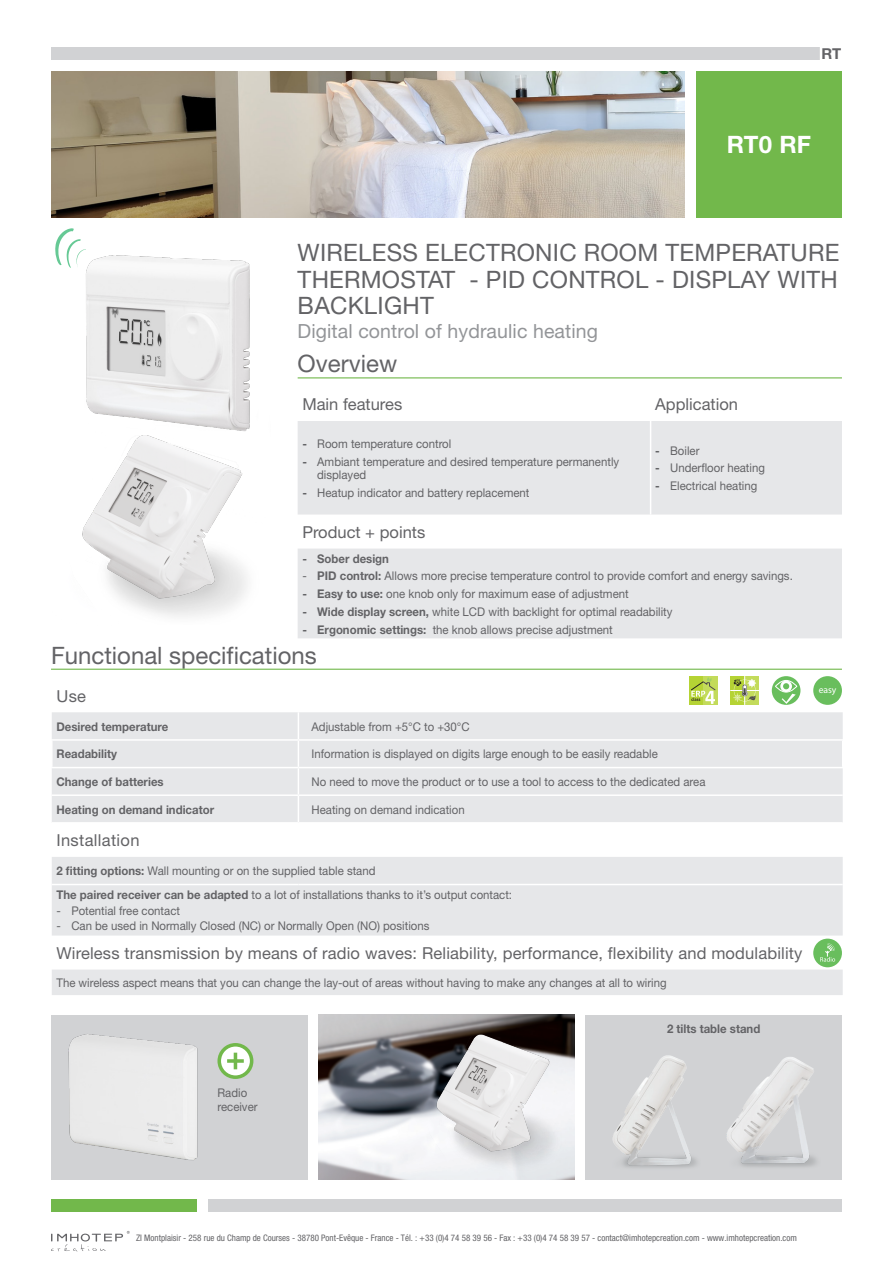
<style>
.page{position:relative;width:893px;height:1263px;background:#fff}
.page>*{position:absolute;margin:0;border:0;box-sizing:border-box;transform-origin:0 0}
.t1{font:24px/26.4px "Helvetica Neue";letter-spacing:.01em;color:#636366;text-align:justify}
.t2{font:700 24px "Helvetica Neue";color:#fff}
.t3{font:19.5px "Helvetica Neue";letter-spacing:.005em;color:#939598}
.t4{font:16.5px "Helvetica Neue";letter-spacing:.01em;color:#636366}
.t5{font:700 15px "Helvetica Neue";color:#636366}
.t6{font:12px/13.5px "Helvetica Neue";color:#636366;scale:.95 1}
.t7{font:700 12px "Helvetica Neue";color:#636366;scale:.95 1}
.t8{font:9.6px "Myriad Pro";color:#fff}
.t9{font:condensed 9px "Helvetica Neue";color:#636366}
.s1{font-weight:700}
</style>
<div class="page">
<div style="left:696px;top:71px;width:146px;height:146px;background:#72b84b"></div>
<div style="left:51px;top:1199px;width:146px;height:13px;background:#72b84b"></div>
<div style="left:208px;top:1199px;width:634px;height:13px;background:#d1d2d4"></div>
<div style="left:51px;top:47px;width:791px;height:13px;background:#d1d2d4"></div>
<svg style="left:51px;top:1231px;width:79px;height:20px"></svg>
<div style="left:51px;top:1015px;width:256px;height:164px;background:#d1d2d4"></div>
<svg style="left:219px;top:1045px;width:33px;height:32px"></svg>
<div style="left:217px;top:1043px;width:36px;height:36px;border:4px solid #72b84b;border-radius:50%"></div>
<svg style="left:227px;top:1053px;width:17px;height:16px"></svg>
<img style="left:69px;top:1034px;width:129px;height:127px">
<div style="left:586px;top:1015px;width:256px;height:164px;background:#d1d2d4"></div>
<img style="left:612px;top:1055px;width:85px;height:113px">
<img style="left:727px;top:1057px;width:90px;height:110px">
<img style="left:318px;top:1015px;width:257px;height:164px">
<img style="left:416px;top:1025px;width:155px;height:146px">
<hr style="left:298px;top:377px;width:544px;height:1px;background:#72b84b">
<svg style="left:298px;top:421px;width:544px;height:217px;fill:#e6e7e9"></svg>
<hr style="left:650px;top:421px;width:1px;height:93px;background:#fff">
<div style="left:821px;top:47px;width:21px;height:13px;background:#fff"></div>
<hr style="left:51px;top:669px;width:791px;height:1px;background:#72b84b">
<svg style="left:52px;top:712px;width:791px;height:283px;fill:#e6e7e9"></svg>
<hr style="left:51px;top:739px;width:247px;height:2px;background:#fff">
<hr style="left:51px;top:741px;width:2px;height:26px;background:#fff">
<hr style="left:298px;top:739px;width:545px;height:2px;background:#fff">
<svg style="left:298px;top:712px;width:1px;height:110px"></svg>
<svg style="left:842px;top:741px;width:1px;height:26px"></svg>
<hr style="left:51px;top:767px;width:247px;height:1px;background:#fff">
<hr style="left:298px;top:767px;width:545px;height:1px;background:#fff">
<hr style="left:52px;top:794px;width:246px;height:2px;background:#fff">
<hr style="left:298px;top:794px;width:545px;height:2px;background:#fff">
<hr style="left:52px;top:822px;width:246px;height:2px;background:#fff">
<hr style="left:298px;top:822px;width:545px;height:2px;background:#fff">
<hr style="left:52px;top:884px;width:246px;height:1px;background:#fff">
<hr style="left:298px;top:884px;width:545px;height:1px;background:#fff">
<div style="left:813px;top:676px;width:29px;height:29px;background:#69be5d;border-radius:50%"></div>
<svg style="left:772px;top:676px;width:28px;height:29px"></svg>
<svg style="left:774px;top:678px;width:25px;height:26px"></svg>
<div style="left:813px;top:939px;width:29px;height:28px;background:#69be5d;border-radius:50%"></div>
<svg style="left:820px;top:943px;width:15px;height:19px"></svg>
<img style="left:86px;top:255px;width:164px;height:168px">
<svg style="left:55px;top:228px;width:31px;height:40px"></svg>
<img style="left:51px;top:71px;width:634px;height:146px">
<svg style="left:730px;top:676px;width:15px;height:29px"></svg>
<svg style="left:745px;top:676px;width:14px;height:29px"></svg>
<div style="left:689px;top:676px;width:29px;height:29px;background:#b5d334"></div>
<svg style="left:691px;top:681px;width:12px;height:20px"></svg>
<svg style="left:703px;top:676px;width:15px;height:29px"></svg>
<img style="left:82px;top:423px;width:168px;height:194px">
<p class="t5" style="left:821px;top:45px;width:21px">RT</p>
<p class="t2" style="left:727px;top:130px;width:86px">RT0 RF</p>
<p class="t1" style="left:298px;top:239px;width:543px">WIRELESS ELECTRONIC ROOM TEMPERATURE THERMOSTAT - PID CONTROL - DISPLAY WITH BACKLIGHT</p>
<p class="t3" style="left:298px;top:319px;width:302px">Digital control of hydraulic heating</p>
<p class="t1" style="left:298px;top:350px;width:101px">Overview</p>
<p class="t4" style="left:302px;top:395px;width:101px">Main features</p>
<p class="t4" style="left:655px;top:395px;width:84px">Application</p>
<p class="t6" style="left:302px;top:437px;width:158px"><span class="s1">-</span> Room temperature control</p>
<p class="t6" style="left:317px;top:455px;width:319px;text-indent:-15px"><span class="s1">-</span> Ambiant temperature and desired temperature permanently displayed</p>
<p class="t6" style="left:302px;top:486px;width:241px"><span class="s1">-</span> Heatup indicator and battery replacement</p>
<p class="t6" style="left:655px;top:444px;width:48px"><span class="s1">-</span> Boiler</p>
<p class="t6" style="left:655px;top:461px;width:117px"><span class="s1">-</span> Underfloor heating</p>
<p class="t6" style="left:655px;top:479px;width:109px"><span class="s1">-</span> Electrical heating</p>
<p class="t4" style="left:302px;top:522px;width:124px">Product + points</p>
<p class="t7" style="left:302px;top:551px;width:93px">- Sober design</p>
<p class="t6" style="left:302px;top:569px;width:518px">- <span class="s1">PID control:</span> Allows more precise temperature control to provide comfort and energy savings.</p>
<p class="t6" style="left:302px;top:587px;width:345px"><span class="s1">- Easy to use:</span> one knob only for maximum ease of adjustment</p>
<p class="t6" style="left:302px;top:605px;width:391px"><span class="s1">- Wide display screen,</span> white LCD with backlight for optimal readability</p>
<p class="t6" style="left:302px;top:622px;width:328px"><span class="s1">- Ergonomic settings:</span> the knob allows precise adjustment</p>
<p class="t1" style="left:51px;top:641px;width:267px">Functional specifications</p>
<p class="t4" style="left:56px;top:686px;width:31px">Use</p>
<p class="t7" style="left:56px;top:719px;width:119px">Desired temperature</p>
<p class="t6" style="left:312px;top:720px;width:168px">Adjustable from +5°C to +30°C</p>
<p class="t7" style="left:56px;top:747px;width:65px">Readability</p>
<p class="t6" style="left:312px;top:747px;width:366px">Information is displayed on digits large enough to be easily readable</p>
<p class="t7" style="left:56px;top:774px;width:114px">Change of batteries</p>
<p class="t6" style="left:312px;top:775px;width:416px">No need to move the product or to use a tool to access to the dedicated area</p>
<p class="t7" style="left:56px;top:802px;width:167px">Heating on demand indicator</p>
<p class="t6" style="left:312px;top:802px;width:163px">Heating on demand indication</p>
<p class="t4" style="left:56px;top:831px;width:85px">Installation</p>
<p class="t6" style="left:56px;top:864px;width:337px"><span class="s1">2 fitting options:</span> Wall mounting or on the supplied table stand</p>
<p class="t6" style="left:56px;top:888px;width:481px"><span class="s1">The paired receiver can be adapted</span> to a lot of installations thanks to it’s output contact:</p>
<p class="t6" style="left:56px;top:903px;width:132px">- Potential free contact</p>
<p class="t6" style="left:56px;top:919px;width:394px">- Can be used in Normally Closed (NC) or Normally Open (NO) positions</p>
<p class="t4" style="left:56px;top:943px;width:747px">Wireless transmission by means of radio waves: Reliability, performance, flexibility and modulability</p>
<p class="t6" style="left:56px;top:976px;width:644px">The wireless aspect means that you can change the lay-out of areas without having to make any changes at all to wiring</p>
<p class="t7" style="left:667px;top:1021px;width:100px">2 tilts table stand</p>
<p class="t8" style="left:819px;top:684px;width:19px">easy</p>
<p class="t6" style="left:217px;top:1086px;width:44px">Radio receiver</p>
<p class="t9" style="left:136px;top:1233px;width:662px">ZI Montplaisir - 258 rue du Champ de Courses - 38780 Pont-Evêque - France - Tél. : +33 (0)4 74 58 39 56 - Fax : +33 (0)4 74 58 39 57 - contact@imhotepcreation.com - www.imhotepcreation.com</p>
</div>
